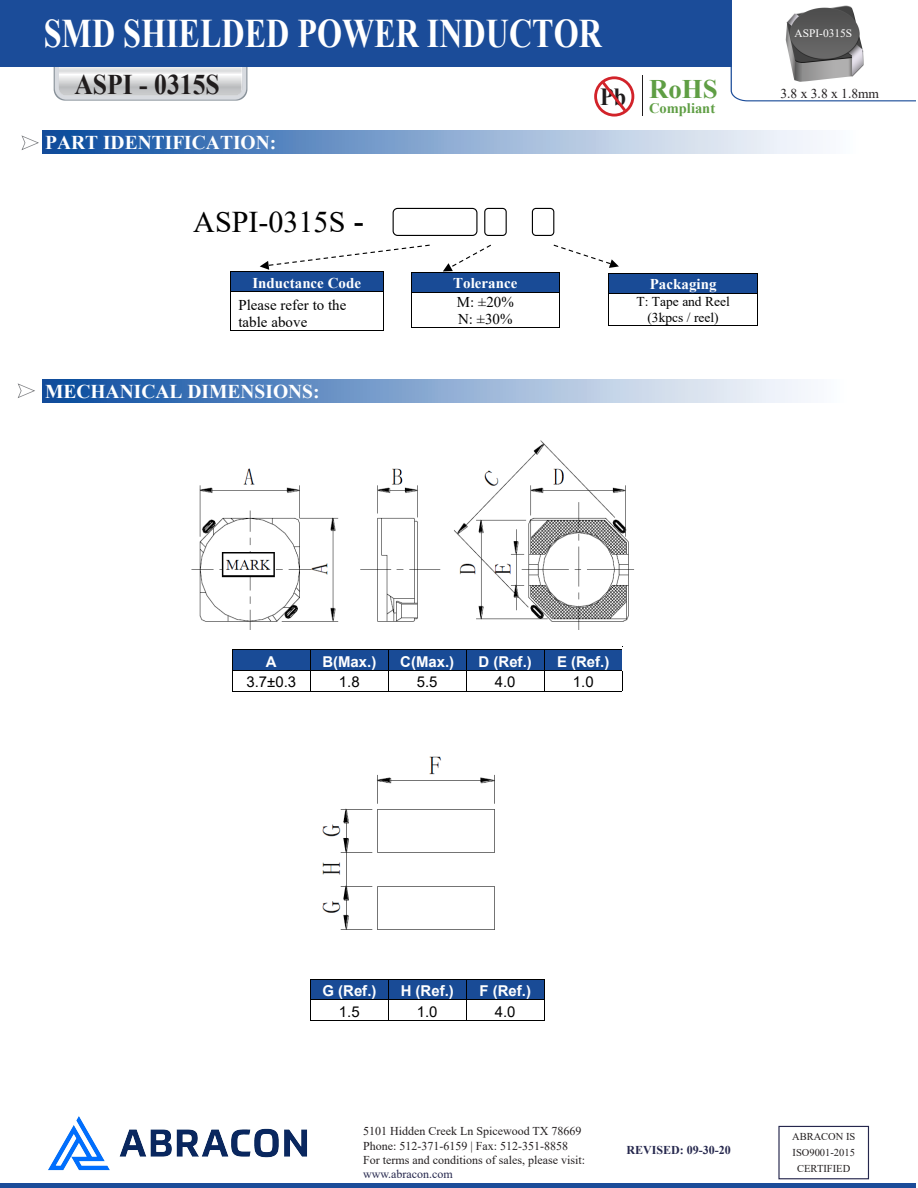
<style>
.page{position:relative;width:918px;height:1188px;background:#fff}
.page>*{position:absolute;margin:0;border:0;box-sizing:border-box;transform-origin:0 0}
.t1{font:700 40.5px "Times New Roman";color:#fff;scale:.79 1}
.t2{font:30px "Times New Roman";color:#000}
.t3{font:700 28.5px "Times New Roman";color:#201c1d;scale:.9 1}
.t4{font:700 26.85px "Times New Roman";color:#5f9e44}
.t5{font:700 19.5px "Times New Roman";color:#fff}
.t6{font:700 15px "Arial";color:#fff}
.t7{font:15px/17.2px "Times New Roman";color:#000}
.t8{font:700 15px "Times New Roman";color:#fff}
.t9{font:15px "Arial";color:#000}
.t10{font:700 14.55px "Times New Roman";color:#5f9e44}
.t11{font:13.5px/15.5px "Times New Roman";letter-spacing:-.005em;color:#000;text-align:center}
.t12{font:13.5px "Times New Roman";color:#231f20}
.t13{font:12px/14.4px "Times New Roman";color:#231f20}
.t14{font:700 12px "Times New Roman";color:#25274d}
.t15{font:12px "Times New Roman";color:#25274d}
.t16{font:11.4px "Times New Roman";color:#fff}
.t17{font:10.5px/16px "Times New Roman";color:#231f20;text-align:center}
.s1{font-family:"Arial"}
.s2{font-style:inherit}
</style>
<div class="page">
<div style="left:42px;top:380px;width:827px;height:22px;background:linear-gradient(to right,#0c4ea1,#fff)"></div>
<div style="left:42px;top:131px;width:840px;height:23px;background:linear-gradient(to right,#0c4ea1,#fff)"></div>
<svg style="left:54px;top:67px;width:193px;height:34px;background:#d5d7d9"></svg>
<div style="left:0;top:0;width:731px;height:67px;background:#1b4c99"></div>
<svg style="left:731px;top:0;width:185px;height:101px"></svg>
<svg style="left:594px;top:76px;width:40px;height:41px"></svg>
<hr style="left:642px;top:76px;width:1px;height:40px;background:#201c1d">
<svg style="left:21px;top:135px;width:18px;height:15px"></svg>
<svg style="left:18px;top:383px;width:17px;height:15px"></svg>
<hr style="left:0;top:1184px;width:915px;height:4px;background:#1b4c99">
<img style="left:785px;top:6px;width:79px;height:75px">
<div style="left:778px;top:1126px;width:91px;height:53px;border:1px solid #25274d"></div>
<div style="left:233px;top:650px;width:77px;height:20px;background:#194b96"></div>
<div style="left:310px;top:650px;width:78px;height:20px;background:#194b96"></div>
<div style="left:388px;top:650px;width:78px;height:20px;background:#194b96"></div>
<div style="left:466px;top:650px;width:78px;height:20px;background:#194b96"></div>
<div style="left:544px;top:650px;width:78px;height:20px;background:#194b96"></div>
<hr style="left:233px;top:649px;width:77px;height:1px;background:#000">
<hr style="left:311px;top:649px;width:77px;height:1px;background:#000">
<hr style="left:389px;top:649px;width:77px;height:1px;background:#000">
<hr style="left:467px;top:649px;width:77px;height:1px;background:#000">
<hr style="left:545px;top:649px;width:77px;height:1px;background:#000">
<hr style="left:233px;top:670px;width:77px;height:1px;background:#000">
<hr style="left:311px;top:670px;width:77px;height:1px;background:#000">
<hr style="left:389px;top:670px;width:77px;height:1px;background:#000">
<hr style="left:467px;top:670px;width:77px;height:1px;background:#000">
<hr style="left:545px;top:670px;width:77px;height:1px;background:#000">
<svg style="left:232px;top:649px;width:1px;height:43px"></svg>
<hr style="left:233px;top:691px;width:77px;height:1px;background:#000">
<svg style="left:310px;top:649px;width:1px;height:43px"></svg>
<hr style="left:311px;top:691px;width:77px;height:1px;background:#000">
<svg style="left:388px;top:649px;width:1px;height:43px"></svg>
<hr style="left:389px;top:691px;width:77px;height:1px;background:#000">
<svg style="left:466px;top:649px;width:1px;height:43px"></svg>
<hr style="left:467px;top:691px;width:77px;height:1px;background:#000">
<svg style="left:544px;top:649px;width:1px;height:43px"></svg>
<hr style="left:545px;top:691px;width:77px;height:1px;background:#000">
<svg style="left:622px;top:671px;width:1px;height:20px"></svg>
<div style="left:311px;top:980px;width:77px;height:19px;background:#194b96"></div>
<div style="left:388px;top:980px;width:78px;height:19px;background:#194b96"></div>
<div style="left:466px;top:980px;width:78px;height:19px;background:#194b96"></div>
<hr style="left:311px;top:979px;width:77px;height:1px;background:#000">
<hr style="left:389px;top:979px;width:77px;height:1px;background:#000">
<hr style="left:467px;top:979px;width:77px;height:1px;background:#000">
<hr style="left:311px;top:999px;width:77px;height:1px;background:#000">
<hr style="left:389px;top:999px;width:77px;height:1px;background:#000">
<hr style="left:467px;top:999px;width:77px;height:1px;background:#000">
<svg style="left:310px;top:979px;width:1px;height:42px"></svg>
<hr style="left:311px;top:1020px;width:77px;height:1px;background:#000">
<svg style="left:388px;top:979px;width:1px;height:42px"></svg>
<hr style="left:389px;top:1020px;width:77px;height:1px;background:#000">
<svg style="left:466px;top:979px;width:1px;height:42px"></svg>
<hr style="left:467px;top:1020px;width:77px;height:1px;background:#000">
<svg style="left:544px;top:979px;width:1px;height:42px"></svg>
<div style="left:609px;top:274px;width:148px;height:19px;background:#194b96"></div>
<hr style="left:609px;top:273px;width:148px;height:1px;background:#000">
<hr style="left:609px;top:293px;width:148px;height:1px;background:#000">
<svg style="left:757px;top:273px;width:1px;height:21px"></svg>
<hr style="left:609px;top:294px;width:1px;height:31px;background:#000">
<hr style="left:609px;top:325px;width:148px;height:1px;background:#000">
<hr style="left:757px;top:294px;width:1px;height:31px;background:#000">
<div style="left:231px;top:272px;width:152px;height:19px;background:#194b96"></div>
<hr style="left:231px;top:271px;width:152px;height:1px;background:#000">
<svg style="left:230px;top:271px;width:1px;height:21px"></svg>
<hr style="left:231px;top:291px;width:152px;height:1px;background:#000">
<hr style="left:230px;top:292px;width:1px;height:38px;background:#000">
<hr style="left:231px;top:330px;width:152px;height:1px;background:#000">
<hr style="left:383px;top:292px;width:1px;height:38px;background:#000">
<div style="left:411px;top:273px;width:148px;height:19px;background:#194b96"></div>
<hr style="left:411px;top:272px;width:148px;height:1px;background:#000">
<hr style="left:411px;top:292px;width:148px;height:1px;background:#000">
<hr style="left:411px;top:293px;width:1px;height:34px;background:#000">
<hr style="left:411px;top:327px;width:148px;height:1px;background:#000">
<hr style="left:559px;top:293px;width:1px;height:34px;background:#000">
<img style="left:191px;top:440px;width:443px;height:189px">
<img style="left:322px;top:756px;width:173px;height:174px">
<div style="left:393px;top:208px;width:84px;height:28px;border:1px solid #000;border-radius:4px"></div>
<div style="left:484px;top:208px;width:23px;height:28px;border:1px solid #000;border-radius:4px"></div>
<svg style="left:553px;top:244px;width:66px;height:50px"></svg>
<svg style="left:260px;top:244px;width:170px;height:48px"></svg>
<div style="left:532px;top:208px;width:22px;height:28px;border:1px solid #000;border-radius:4px"></div>
<svg style="left:443px;top:244px;width:48px;height:27px"></svg>
<img style="left:48px;top:1116px;width:259px;height:55px">
<h1 class="t1" style="left:44px;top:4px;width:708px">SMD SHIELDED POWER INDUCTOR</h1>
<h3 class="t3" style="left:74px;top:64px;width:163px">ASPI - 0315S</h3>
<h3 class="t4" style="left:600px;top:69px;width:119px"><sub>Pb</sub> RoHS</h3>
<p class="t10" style="left:649px;top:98px;width:68px">Compliant</p>
<h3 class="t5" style="left:45px;top:129px;width:233px">PART IDENTIFICATION:</h3>
<h2 class="t2" style="left:193px;top:201px;width:172px">ASPI-0315S <span class="s1">-</span></h2>
<p class="t8" style="left:253px;top:272px;width:110px">Inductance Code</p>
<p class="t7" style="left:238px;top:295px;width:110px">Please refer to the table above</p>
<h3 class="t5" style="left:45px;top:377px;width:276px">MECHANICAL DIMENSIONS:</h3>
<p class="t8" style="left:453px;top:272px;width:66px">Tolerance</p>
<p class="t7" style="left:457px;top:293px;width:59px">M: ±20%<br>N: ±30%</p>
<p class="t8" style="left:650px;top:273px;width:68px">Packaging</p>
<p class="t11" style="left:636px;top:294px;width:95px">T: Tape and Reel (3kpcs / reel)</p>
<p class="t16" style="left:795px;top:25px;width:59px">ASPI-0315S</p>
<p class="t12" style="left:781px;top:84px;width:100px">3.8 x 3.8 x 1.8mm</p>
<p class="t6" style="left:266px;top:651px;width:12px">A</p>
<p class="t6" style="left:322px;top:651px;width:55px">B(Max.)</p>
<p class="t6" style="left:400px;top:651px;width:55px">C(Max.)</p>
<p class="t6" style="left:479px;top:651px;width:55px">D (Ref.)</p>
<p class="t6" style="left:557px;top:651px;width:54px">E (Ref.)</p>
<p class="t9" style="left:246px;top:672px;width:51px">3.7±0.3</p>
<p class="t9" style="left:339px;top:672px;width:22px">1.8</p>
<p class="t9" style="left:417px;top:672px;width:22px">5.5</p>
<p class="t9" style="left:495px;top:672px;width:22px">4.0</p>
<p class="t9" style="left:573px;top:672px;width:22px">1.0</p>
<p class="t6" style="left:322px;top:980px;width:56px">G (Ref.)</p>
<p class="t6" style="left:401px;top:980px;width:55px">H (Ref.)</p>
<p class="t6" style="left:480px;top:980px;width:53px">F (Ref.)</p>
<p class="t9" style="left:339px;top:1001px;width:22px">1.5</p>
<p class="t9" style="left:417px;top:1001px;width:22px">1.0</p>
<p class="t9" style="left:495px;top:1001px;width:22px">4.0</p>
<p class="t13" style="left:363px;top:1124px;width:223px">5101 Hidden Creek Ln Spicewood TX 78669<br>Phone: 512-371-6159 | Fax: 512-351-8858<br>For terms and conditions of sales, please visit:</p>
<p class="t15" style="left:363px;top:1166px;width:91px">www.abracon.com</p>
<p class="t14" style="left:626px;top:1141px;width:106px">REVISED: <span class="s2">09</span>-<span class="s2">30</span>-<span class="s2">20</span></p>
<p class="t17" style="left:792px;top:1128px;width:65px">ABRACON IS<br>ISO9001-2015<br>CERTIFIED</p>
</div>
